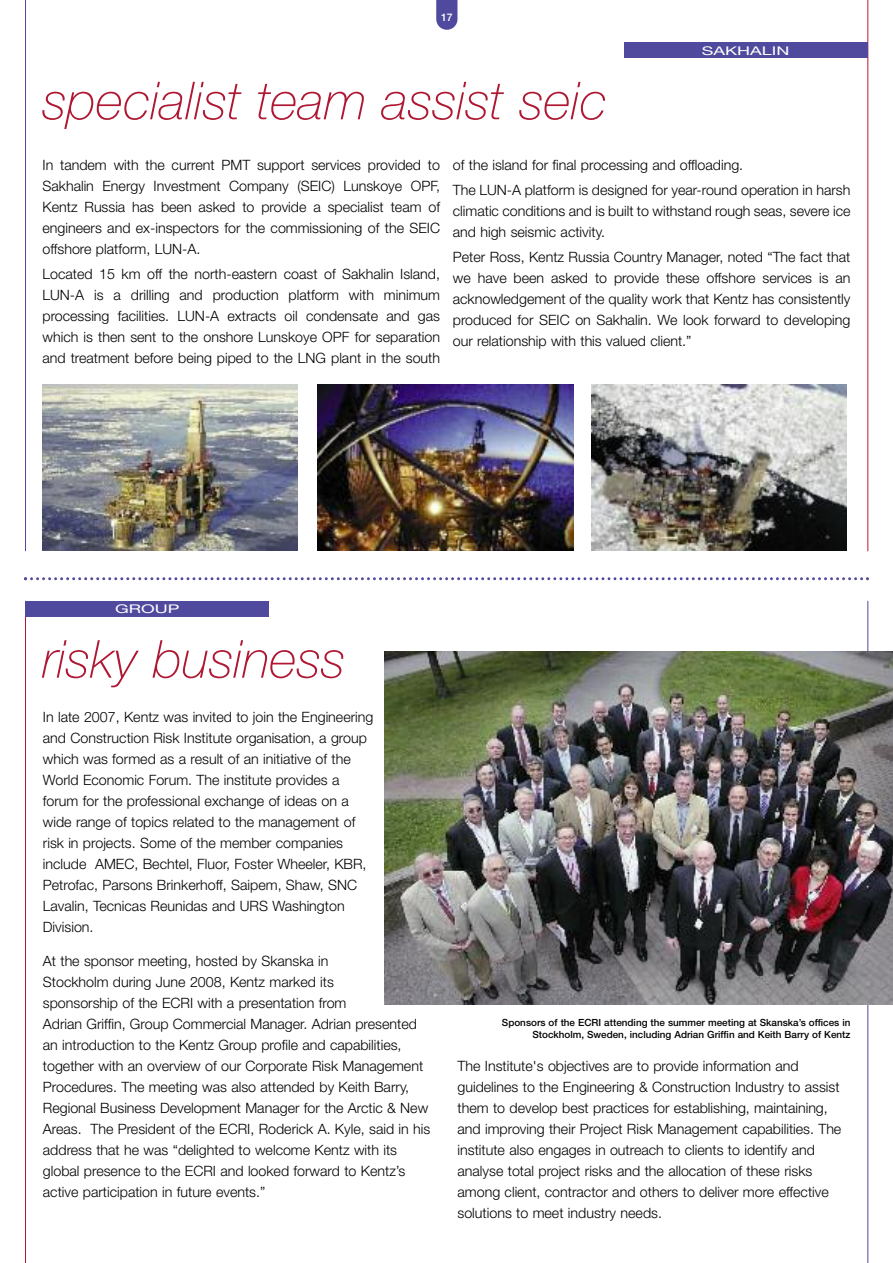
<style>
.page{position:relative;width:893px;height:1263px;background:#fff}
.page>*{position:absolute;margin:0;border:0;box-sizing:border-box;transform-origin:0 0}
.t1{font:italic 100 52.5px "Helvetica Neue";color:#ae1833}
.t2{font:300 14.25px/21px "Helvetica Neue";color:#000}
.t3{font:12px "Helvetica Neue";color:#fff;scale:1.5 1}
.t4{font:500 10.5px "Helvetica Neue";color:#fff}
.t5{font:500 9.9px/12px "Helvetica Neue";color:#000;text-align:right}
</style>
<div class="page">
<svg style="left:436px;top:0;width:21px;height:30px"></svg>
<hr style="left:867px;top:601px;width:1px;height:662px;background:#504a9e">
<hr style="left:867px;top:0;width:1px;height:551px;background:#c01437">
<div style="left:624px;top:43px;width:243px;height:15px;background:#504a9e"></div>
<hr style="left:25px;top:601px;width:1px;height:662px;background:#ae1833">
<hr style="left:25px;top:0;width:1px;height:551px;background:#504a9e">
<img style="left:385px;top:651px;width:508px;height:354px">
<svg style="left:24px;top:577px;width:845px;height:3px"></svg>
<img style="left:318px;top:385px;width:255px;height:166px">
<img style="left:43px;top:385px;width:255px;height:166px">
<img style="left:591px;top:385px;width:255px;height:166px">
<div style="left:26px;top:601px;width:243px;height:16px;background:#504a9e"></div>
<p class="t4" style="left:441px;top:13px;width:13px">17</p>
<h1 class="t1" style="left:43px;top:82px;width:566px">specialist team assist seic</h1>
<p class="t3" style="left:702px;top:46px;width:60px">SAKHALIN</p>
<p class="t2" style="left:43px;top:156px;width:399px;text-align:justify">In tandem with the current PMT support services provided to Sakhalin Energy Investment Company (SEIC) Lunskoye OPF, Kentz Russia has been asked to provide a specialist team of engineers and ex-inspectors for the commissioning of the SEIC offshore platform, LUN-A.</p>
<p class="t2" style="left:43px;top:265px;width:399px;text-align:justify">Located 15 km off the north-eastern coast of Sakhalin Island, LUN-A is a drilling and production platform with minimum processing facilities. LUN-A extracts oil condensate and gas which is then sent to the onshore Lunskoye OPF for separation and treatment before being piped to the LNG plant in the south</p>
<p class="t2" style="left:453px;top:153px;width:399px;line-height:25.2px">of the island for final processing and offloading.<br>The LUN-A platform is designed for year-round operation in harsh</p>
<p class="t2" style="left:453px;top:202px;width:399px">climatic conditions and is built to withstand rough seas, severe ice and high seismic activity.</p>
<p class="t2" style="left:453px;top:248px;width:399px;text-align:justify">Peter Ross, Kentz Russia Country Manager, noted “The fact that we have been asked to provide these offshore services is an acknowledgement of the quality work that Kentz has consistently produced for SEIC on Sakhalin. We look forward to developing our relationship with this valued client.”</p>
<p class="t3" style="left:115px;top:605px;width:44px">GROUP</p>
<h1 class="t1" style="left:43px;top:640px;width:304px">risky business</h1>
<p class="t2" style="left:43px;top:708px;width:332px">In late 2007, Kentz was invited to join the Engineering and Construction Risk Institute organisation, a group which was formed as a result of an initiative of the World Economic Forum. The institute provides a forum for the professional exchange of ideas on a wide range of topics related to the management of risk in projects. Some of the member companies include AMEC, Bechtel, Fluor, Foster Wheeler, KBR, Petrofac, Parsons Brinkerhoff, Saipem, Shaw, SNC Lavalin, Tecnicas Reunidas and URS Washington Division.</p>
<p class="t2" style="left:43px;top:951px;width:389px">At the sponsor meeting, hosted by Skanska in<br>Stockholm during June 2008, Kentz marked its<br>sponsorship of the ECRI with a presentation from<br>Adrian Griffin, Group Commercial Manager. Adrian presented an introduction to the Kentz Group profile and capabilities, together with an overview of our Corporate Risk Management Procedures. The meeting was also attended by Keith Barry, Regional Business Development Manager for the Arctic &amp; New Areas. The President of the ECRI, Roderick A. Kyle, said in his address that he was “delighted to welcome Kentz with its global presence to the ECRI and looked forward to Kentz’s active participation in future events.”</p>
<p class="t5" style="left:502px;top:1017px;width:350px">Sponsors of the ECRI attending the summer meeting at Skanska’s offices in<br>Stockholm, Sweden, including Adrian Griffin and Keith Barry of Kentz</p>
<p class="t2" style="left:457px;top:1057px;width:385px">The Institute's objectives are to provide information and guidelines to the Engineering &amp; Construction Industry to assist them to develop best practices for establishing, maintaining, and improving their Project Risk Management capabilities. The institute also engages in outreach to clients to identify and analyse total project risks and the allocation of these risks among client, contractor and others to deliver more effective solutions to meet industry needs.</p>
</div>
